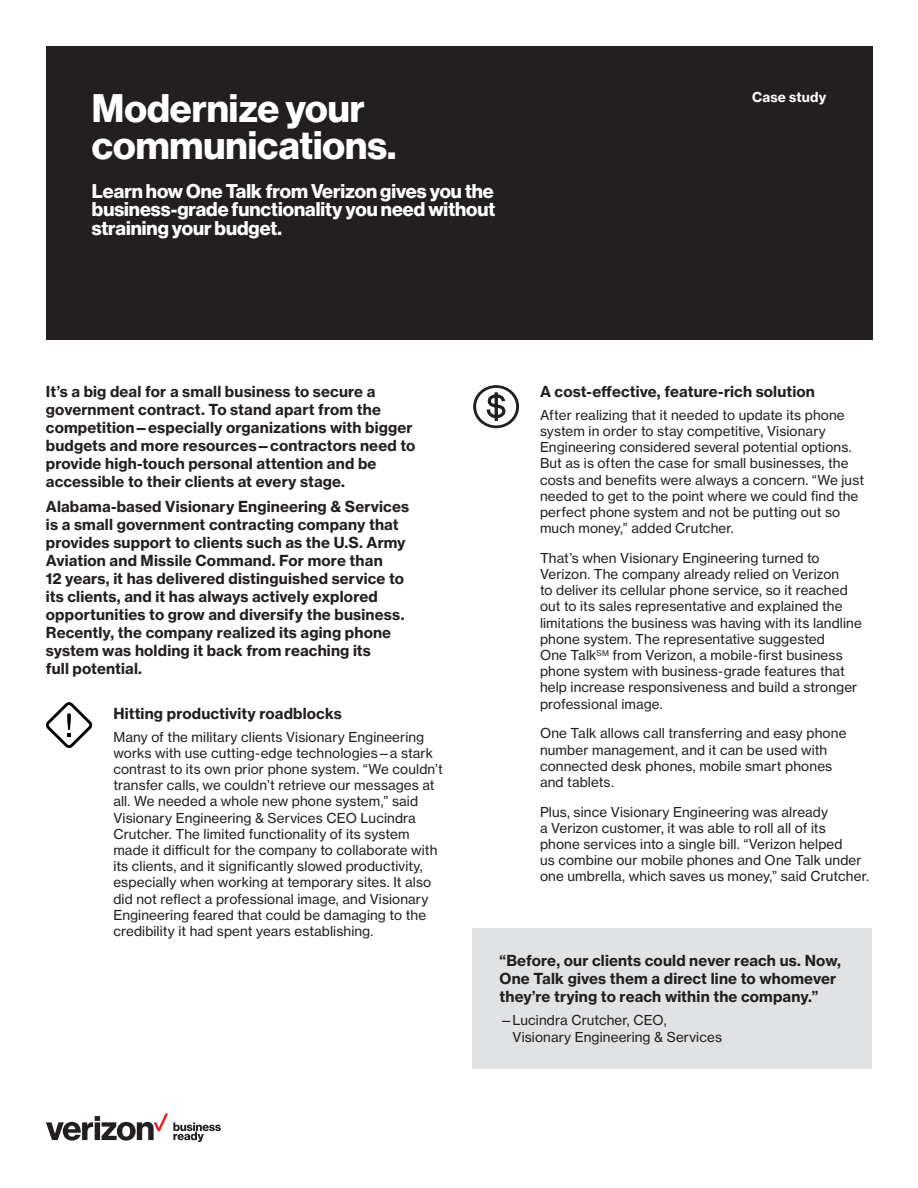
<style>
.page{position:relative;width:918px;height:1188px;background:#fff}
.page>*{position:absolute;margin:0;border:0;box-sizing:border-box;transform-origin:0 0}
._18_RB_Title_Headlin{font:39px/37px "N Haas Grotesk DS Std 75 Bd";color:#fff}
._18_RB_Title_Subhead{font:19.5px/18.6px "N Haas Grotesk DS Std 75 Bd";color:#fff;text-align:justify}
._18_RB_Body_Intro_Te{font:15px/18px "N Haas Grotesk TX Std 75 Bd";letter-spacing:.01em;color:#231f20}
._18_RB_Call_Out_Text{font:15px/18px "N Haas Grotesk TX Std 75 Bd";letter-spacing:.01em;color:#231f20}
._18_RB_Body_Text_Ind{font:15px "N Haas Grotesk TX Std 75 Bd";letter-spacing:.01em;color:#231f20}
._18_RB_Body_Text_Ind-2{font:13.5px/16.2px "N Haas Grotesk TX Std 55 Rg";letter-spacing:.01em;color:#231f20}
._18_RB_Call_Out_Text-2{font:13.5px/16.2px "N Haas Grotesk TX Std 55 Rg";letter-spacing:.01em;color:#231f20}
._18_RB_Title_Doc_Typ{font:13.5px "N Haas Grotesk TX Std 75 Bd";letter-spacing:.01em;color:#fff}
</style>
<div class="page">
<div style="left:46px;top:46px;width:826px;height:293px;background:#231f20"></div>
<div style="left:472px;top:928px;width:400px;height:141px;background:#e1e2e4"></div>
<svg style="left:46px;top:1114px;width:175px;height:28px"></svg>
<svg style="left:473px;top:385px;width:46px;height:43px"></svg>
<svg style="left:46px;top:702px;width:47px;height:46px"></svg>
<p class="_18_RB_Title_Headlin" style="left:92px;top:90px;width:306px">Modernize your communications.</p>
<p class="_18_RB_Title_Doc_Typ" style="left:752px;top:89px;width:76px">Case study</p>
<p class="_18_RB_Title_Subhead" style="left:92px;top:182px;width:405px">Learn how One Talk from Verizon gives you the business-grade functionality you need without straining your budget.</p>
<p class="_18_RB_Body_Intro_Te" style="left:46px;top:382px;width:371px">It’s a big deal for a small business to secure a government contract. To stand apart from the competition—especially organizations with bigger budgets and more resources—contractors need to provide high-touch personal attention and be accessible to their clients at every stage.</p>
<p class="_18_RB_Body_Intro_Te" style="left:46px;top:497px;width:365px">Alabama-based Visionary Engineering &amp; Services is a small government contracting company that provides support to clients such as the U.S. Army Aviation and Missile Command. For more than<br>12 years, it has delivered distinguished service to its clients, and it has always actively explored opportunities to grow and diversify the business.<br>Recently, the company realized its aging phone system was holding it back from reaching its<br>full potential.</p>
<p class="_18_RB_Body_Text_Ind" style="left:113px;top:704px;width:230px">Hitting productivity roadblocks</p>
<p class="_18_RB_Body_Text_Ind-2" style="left:113px;top:728px;width:331px">Many of the military clients Visionary Engineering works with use cutting-edge technologies—a stark contrast to its own prior phone system. “We couldn’t transfer calls, we couldn’t retrieve our messages at all. We needed a whole new phone system,” said Visionary Engineering &amp; Services CEO Lucindra Crutcher. The limited functionality of its system made it difficult for the company to collaborate with its clients, and it significantly slowed productivity, especially when working at temporary sites. It also did not reflect a professional image, and Visionary Engineering feared that could be damaging to the credibility it had spent years establishing.</p>
<p class="_18_RB_Body_Text_Ind" style="left:540px;top:382px;width:276px">A cost-effective, feature-rich solution</p>
<p class="_18_RB_Body_Text_Ind-2" style="left:540px;top:407px;width:326px">After realizing that it needed to update its phone system in order to stay competitive, Visionary Engineering considered several potential options.<br>But as is often the case for small businesses, the costs and benefits were always a concern. “We just needed to get to the point where we could find the perfect phone system and not be putting out so much money,” added Crutcher.</p>
<p class="_18_RB_Body_Text_Ind-2" style="left:540px;top:550px;width:323px">That’s when Visionary Engineering turned to Verizon. The company already relied on Verizon<br>to deliver its cellular phone service, so it reached out to its sales representative and explained the limitations the business was having with its landline phone system. The representative suggested<br>One Talk<sup>SM</sup> from Verizon, a mobile-first business phone system with business-grade features that help increase responsiveness and build a stronger professional image.</p>
<p class="_18_RB_Body_Text_Ind-2" style="left:540px;top:725px;width:308px">One Talk allows call transferring and easy phone number management, and it can be used with connected desk phones, mobile smart phones and tablets.</p>
<p class="_18_RB_Body_Text_Ind-2" style="left:540px;top:804px;width:330px">Plus, since Visionary Engineering was already<br>a Verizon customer, it was able to roll all of its phone services into a single bill. “Verizon helped<br>us combine our mobile phones and One Talk under one umbrella, which saves us money,” said Crutcher.</p>
<p class="_18_RB_Call_Out_Text" style="left:500px;top:952px;width:343px">“Before, our clients could never reach us. Now,<br>One Talk gives them a direct line to whomever they’re trying to reach within the company.”</p>
<p class="_18_RB_Call_Out_Text-2" style="left:513px;top:1012px;width:211px;text-indent:-13px">—Lucindra Crutcher, CEO,<br>Visionary Engineering &amp; Services</p>
</div>
